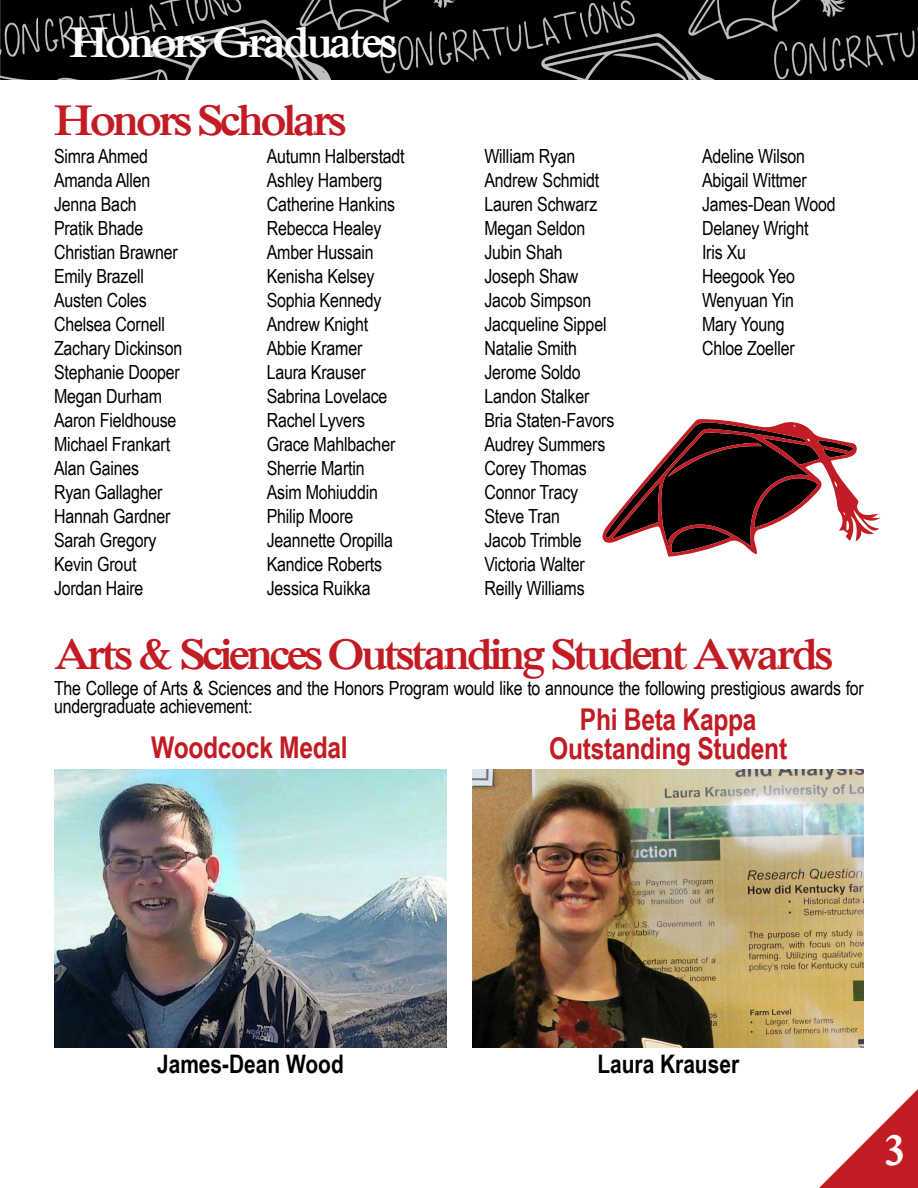
<style>
.page{position:relative;width:918px;height:1188px;background:#fff}
.page>*{position:absolute;margin:0;border:0;box-sizing:border-box;transform-origin:0 0}
.t1{font:700 45px "Iskoola Pota";letter-spacing:-.075em;color:#c31b23}
.t2{font:700 45px "Iskoola Pota";letter-spacing:-.075em;color:#fff}
.t3{font:700 30px "Arial Narrow";letter-spacing:-.01em;color:#c31b23}
.t4{font:700 25.5px "Arial Narrow";color:#000}
.t5{font:19.5px/24px "Arial Narrow";letter-spacing:-.01em;color:#000}
</style>
<div class="page">
<img style="left:0;top:0;width:918px;height:80px">
<svg style="left:819px;top:1089px;width:99px;height:99px"></svg>
<img style="left:472px;top:770px;width:392px;height:277px">
<img style="left:54px;top:770px;width:392px;height:277px">
<svg style="left:602px;top:419px;width:278px;height:138px"></svg>
<h1 class="t2" style="left:69px;top:17px;width:330px">Honors Graduates</h1>
<h1 class="t1" style="left:54px;top:95px;width:294px">Honors Scholars</h1>
<p class="t5" style="left:54px;top:143px;width:130px">Simra Ahmed<br>Amanda Allen<br>Jenna Bach<br>Pratik Bhade<br>Christian Brawner<br>Emily Brazell<br>Austen Coles<br>Chelsea Cornell<br>Zachary Dickinson<br>Stephanie Dooper<br>Megan Durham<br>Aaron Fieldhouse<br>Michael Frankart<br>Alan Gaines<br>Ryan Gallagher<br>Hannah Gardner<br>Sarah Gregory<br>Kevin Grout<br>Jordan Haire</p>
<p class="t5" style="left:267px;top:143px;width:140px">Autumn Halberstadt<br>Ashley Hamberg<br>Catherine Hankins<br>Rebecca Healey<br>Amber Hussain<br>Kenisha Kelsey<br>Sophia Kennedy<br>Andrew Knight<br>Abbie Kramer<br>Laura Krauser<br>Sabrina Lovelace<br>Rachel Lyvers<br>Grace Mahlbacher<br>Sherrie Martin<br>Asim Mohiuddin<br>Philip Moore<br>Jeannette Oropilla<br>Kandice Roberts<br>Jessica Ruikka</p>
<p class="t5" style="left:484px;top:143px;width:131px">William Ryan<br>Andrew Schmidt<br>Lauren Schwarz<br>Megan Seldon<br>Jubin Shah<br>Joseph Shaw<br>Jacob Simpson<br>Jacqueline Sippel<br>Natalie Smith<br>Jerome Soldo<br>Landon Stalker<br>Bria Staten-Favors<br>Audrey Summers<br>Corey Thomas<br>Connor Tracy<br>Steve Tran<br>Jacob Trimble<br>Victoria Walter<br>Reilly Williams</p>
<p class="t5" style="left:702px;top:143px;width:135px">Adeline Wilson<br>Abigail Wittmer<br>James-Dean Wood<br>Delaney Wright<br>Iris Xu<br>Heegook Yeo<br>Wenyuan Yin<br>Mary Young<br>Chloe Zoeller</p>
<h1 class="t1" style="left:54px;top:629px;width:781px">Arts &amp; Sciences Outstanding Student Awards</h1>
<p class="t5" style="left:54px;top:679px;width:811px;line-height:18px">The College of Arts &amp; Sciences and the Honors Program would like to announce the following prestigious awards for undergraduate achievement:</p>
<h2 class="t3" style="left:580px;top:697px;width:178px">Phi Beta Kappa</h2>
<h2 class="t3" style="left:151px;top:724px;width:198px">Woodcock Medal</h2>
<h2 class="t3" style="left:549px;top:725px;width:239px">Outstanding Student</h2>
<h3 class="t4" style="left:157px;top:1045px;width:188px">James-Dean Wood</h3>
<h3 class="t4" style="left:597px;top:1045px;width:143px">Laura Krauser</h3>
<h1 class="t2" style="left:882px;top:1125px;width:25px">3</h1>
</div>
